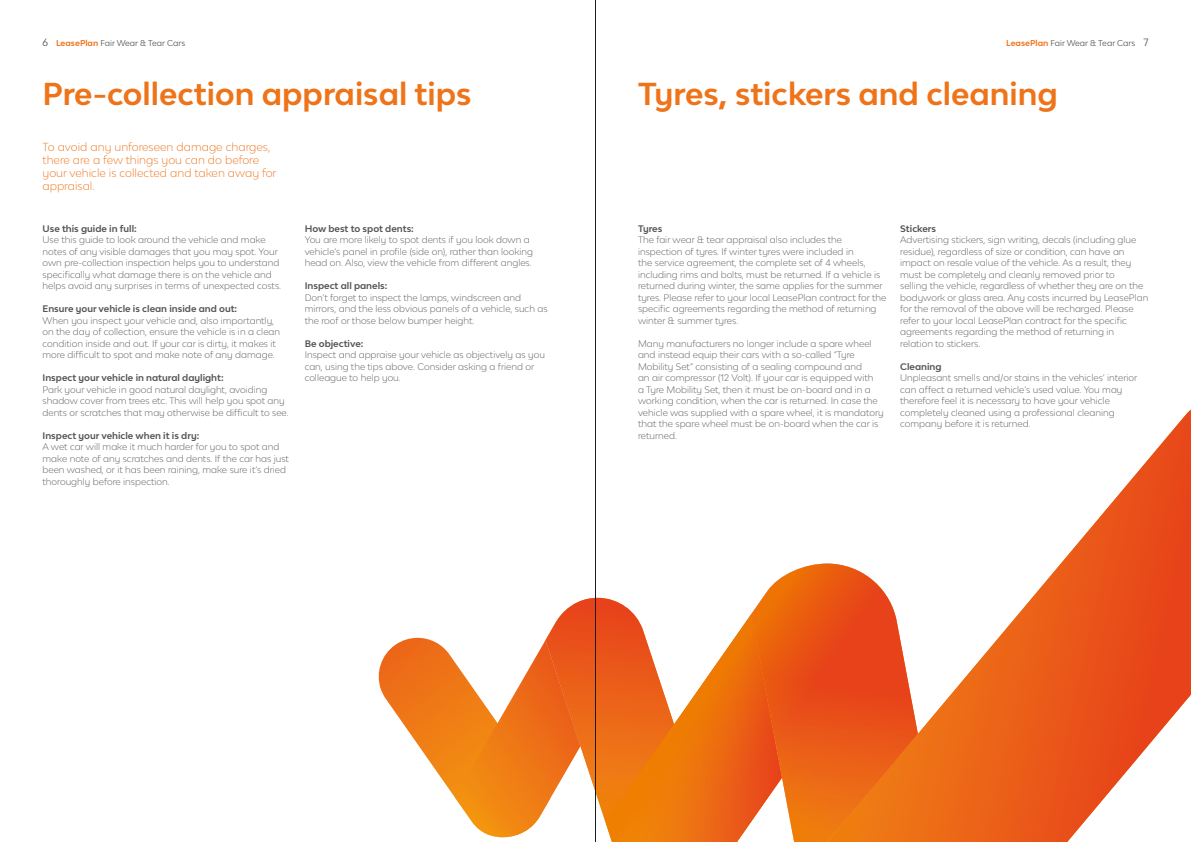
<style>
.page{position:relative;width:1191px;height:842px;background:#fff}
.page>*{position:absolute;margin:0;border:0;box-sizing:border-box;transform-origin:0 0}
.t1{font:700 30px "Lease Plan";color:#ee7319}
.t2{font:300 11px/13px "Lease Plan";color:#ee7319}
.t3{font:300 9px/11.5px "Lease Plan";color:#545656}
.t4{font:700 9px "Lease Plan";color:#545656}
.t5{font:8px "Lease Plan";color:#545656}
.s1{font-size:10px}
.s2{font-weight:700;color:#ee7319}
</style>
<div class="page">
<svg style="left:378px;top:598px;width:256px;height:239px"></svg>
<svg style="left:605px;top:614px;width:146px;height:228px"></svg>
<svg style="left:820px;top:409px;width:371px;height:433px"></svg>
<svg style="left:751px;top:564px;width:167px;height:278px;background:#ed7034"></svg>
<hr style="left:595px;top:0;width:1px;height:842px;background:#1d1d1b">
<p class="t5" style="left:43px;top:38px;width:144px"><span class="s1">6</span> <span class="s2">LeasePlan</span> Fair Wear &amp; Tear Cars</p>
<p class="t5" style="left:1006px;top:38px;width:144px"><span class="s2">LeasePlan</span> Fair Wear &amp; Tear Cars <span class="s1">7</span></p>
<h1 class="t1" style="left:43px;top:74px;width:430px">Pre-collection appraisal tips</h1>
<h1 class="t1" style="left:638px;top:74px;width:421px">Tyres, stickers and cleaning</h1>
<p class="t2" style="left:43px;top:140px;width:235px">To avoid any unforeseen damage charges, there are a few things you can do before your vehicle is collected and taken away for appraisal.</p>
<p class="t4" style="left:43px;top:222px;width:96px">Use this guide in full:</p>
<p class="t3" style="left:43px;top:234px;width:240px">Use this guide to look around the vehicle and make notes of any visible damages that you may spot. Your own pre-collection inspection helps you to understand specifically what damage there is on the vehicle and helps avoid any surprises in terms of unexpected costs.</p>
<p class="t4" style="left:43px;top:303px;width:196px">Ensure your vehicle is clean inside and out:</p>
<p class="t3" style="left:43px;top:314px;width:239px">When you inspect your vehicle and, also importantly, on the day of collection, ensure the vehicle is in a clean condition inside and out. If your car is dirty, it makes it more difficult to spot and make note of any damage.</p>
<p class="t4" style="left:43px;top:372px;width:183px">Inspect your vehicle in natural daylight:</p>
<p class="t3" style="left:43px;top:383px;width:248px">Park your vehicle in good natural daylight, avoiding shadow cover from trees etc. This will help you spot any dents or scratches that may otherwise be difficult to see.</p>
<p class="t4" style="left:43px;top:429px;width:158px">Inspect your vehicle when it is dry:</p>
<p class="t3" style="left:43px;top:441px;width:248px">A wet car will make it much harder for you to spot and make note of any scratches and dents. If the car has just been washed, or it has been raining, make sure it’s dried thoroughly before inspection.</p>
<p class="t4" style="left:305px;top:222px;width:111px">How best to spot dents:</p>
<p class="t3" style="left:305px;top:234px;width:230px">You are more likely to spot dents if you look down a vehicle’s panel in profile (side on), rather than looking head on. Also, view the vehicle from different angles.</p>
<p class="t4" style="left:305px;top:280px;width:84px">Inspect all panels:</p>
<p class="t3" style="left:305px;top:291px;width:244px">Don’t forget to inspect the lamps, windscreen and mirrors, and the less obvious panels of a vehicle, such as the roof or those below bumper height.</p>
<p class="t4" style="left:305px;top:337px;width:60px">Be objective:</p>
<p class="t3" style="left:305px;top:349px;width:242px">Inspect and appraise your vehicle as objectively as you can, using the tips above. Consider asking a friend or colleague to help you.</p>
<p class="t4" style="left:638px;top:222px;width:26px">Tyres</p>
<p class="t3" style="left:638px;top:234px;width:250px">The fair wear &amp; tear appraisal also includes the inspection of tyres. If winter tyres were included in<br>the service agreement, the complete set of 4 wheels, including rims and bolts, must be returned. If a vehicle is returned during winter, the same applies for the summer tyres. Please refer to your local LeasePlan contract for the specific agreements regarding the method of returning winter &amp; summer tyres.</p>
<p class="t3" style="left:638px;top:337px;width:247px">Many manufacturers no longer include a spare wheel and instead equip their cars with a so-called “Tyre Mobility Set” consisting of a sealing compound and<br>an air compressor (12 Volt). If your car is equipped with<br>a Tyre Mobility Set, then it must be on-board and in a working condition, when the car is returned. In case the vehicle was supplied with a spare wheel, it is mandatory that the spare wheel must be on-board when the car is returned.</p>
<p class="t4" style="left:900px;top:222px;width:37px">Stickers</p>
<p class="t3" style="left:900px;top:234px;width:250px">Advertising stickers, sign writing, decals (including glue residue), regardless of size or condition, can have an impact on resale value of the vehicle. As a result, they must be completely and cleanly removed prior to<br>selling the vehicle, regardless of whether they are on the bodywork or glass area. Any costs incurred by LeasePlan for the removal of the above will be recharged. Please refer to your local LeasePlan contract for the specific agreements regarding the method of returning in relation to stickers.</p>
<p class="t4" style="left:900px;top:360px;width:43px">Cleaning</p>
<p class="t3" style="left:900px;top:372px;width:239px">Unpleasant smells and/or stains in the vehicles’ interior can affect a returned vehicle’s used value. You may therefore feel it is necessary to have your vehicle completely cleaned using a professional cleaning company before it is returned.</p>
</div>
